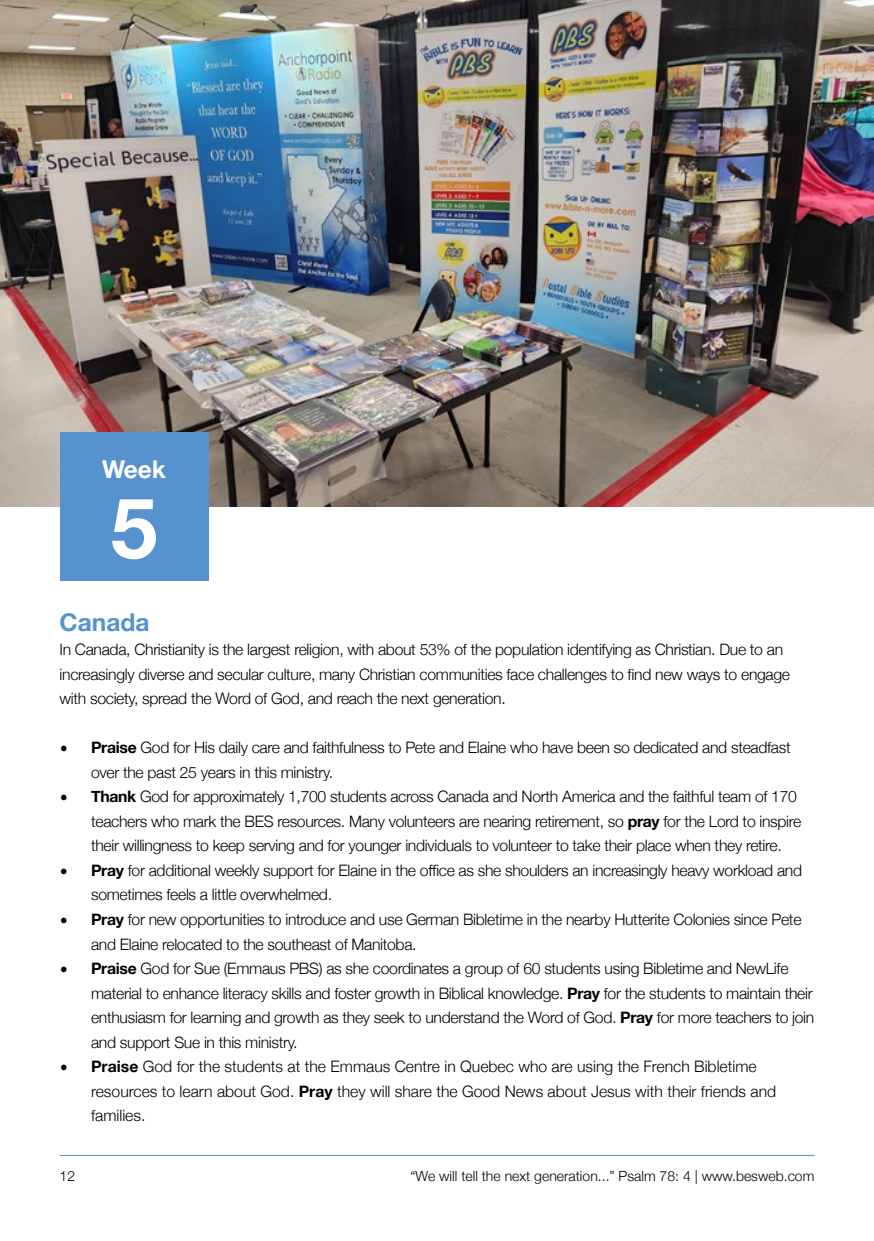
<style>
.page{position:relative;width:874px;height:1241px;background:#fff}
.page>*{position:absolute;margin:0;border:0;box-sizing:border-box;transform-origin:0 0}
.t1{font:700 84px "Helvetica Neue";color:#fff}
.t2{font:700 24.5px "Helvetica Neue";color:#5692ce}
.t3{font:700 24.5px "Helvetica Neue";color:#fff}
.t4{font:300 15.75px/24.5px "Helvetica Neue";letter-spacing:-.02em;color:#000}
.t5{font:300 15.75px/24.5px "Helvetica Neue";color:#000}
.t6{font:15.75px "Helvetica Neue";color:#000}
.t7{font:300 14px "Helvetica Neue";color:#000}
.s1{font-weight:700}
</style>
<div class="page">
<hr style="left:60px;top:1154px;width:754px;height:1px;background:#5692ce">
<img style="left:0;top:0;width:873px;height:506px">
<div style="left:60px;top:432px;width:148px;height:148px;background:#5692ce"></div>
<h2 class="t3" style="left:102px;top:450px;width:65px">Week</h2>
<h1 class="t1" style="left:111px;top:462px;width:48px">5</h1>
<h2 class="t2" style="left:60px;top:602px;width:91px">Canada</h2>
<p class="t4" style="left:60px;top:636px;width:731px">In Canada, Christianity is the largest religion, with about 53% of the population identifying as Christian. Due to an increasingly diverse and secular culture, many Christian communities face challenges to find new ways to engage with society, spread the Word of God, and reach the next generation.</p>
<p class="t6" style="left:60px;top:736px;width:10px">࡟</p>
<p class="t4" style="left:91px;top:734px;width:700px"><span class="s1">Praise</span> God for His daily care and faithfulness to Pete and Elaine who have been so dedicated and steadfast over the past 25 years in this ministry.</p>
<p class="t6" style="left:60px;top:785px;width:10px">࡟</p>
<p class="t4" style="left:91px;top:783px;width:711px"><span class="s1">Thank</span> God for approximately 1,700 students across Canada and North America and the faithful team of 170 teachers who mark the BES resources. Many volunteers are nearing retirement, so <span class="s1">pray</span> for the Lord to inspire their willingness to keep serving and for younger individuals to volunteer to take their place when they retire.</p>
<p class="t6" style="left:60px;top:858px;width:10px">࡟</p>
<p class="t4" style="left:91px;top:856px;width:712px"><span class="s1">Pray</span> for additional weekly support for Elaine in the office as she shoulders an increasingly heavy workload and sometimes feels a little overwhelmed.</p>
<p class="t6" style="left:60px;top:907px;width:10px">࡟</p>
<p class="t4" style="left:91px;top:905px;width:711px"><span class="s1">Pray</span> for new opportunities to introduce and use German Bibletime in the nearby Hutterite Colonies since Pete and Elaine relocated to the southeast of Manitoba.</p>
<p class="t6" style="left:60px;top:956px;width:10px">࡟</p>
<p class="t4" style="left:91px;top:954px;width:724px"><span class="s1">Praise</span> God for Sue (Emmaus PBS) as she coordinates a group of 60 students using Bibletime and NewLife material to enhance literacy skills and foster growth in Biblical knowledge. <span class="s1">Pray</span> for the students to maintain their enthusiasm for learning and growth as they seek to understand the Word of God. <span class="s1">Pray</span> for more teachers to join and support Sue in this ministry.</p>
<p class="t6" style="left:60px;top:1054px;width:10px">࡟</p>
<p class="t5" style="left:91px;top:1052px;width:686px"><span class="s1">Praise</span> God for the students at the Emmaus Centre in Quebec who are using the French Bibletime resources to learn about God. <span class="s1">Pray</span> they will share the Good News about Jesus with their friends and families.</p>
<p class="t7" style="left:60px;top:1164px;width:17px">12</p>
<p class="t7" style="left:410px;top:1164px;width:405px">“We will tell the next generation...” Psalm 78: 4 | www.besweb.com</p>
</div>
